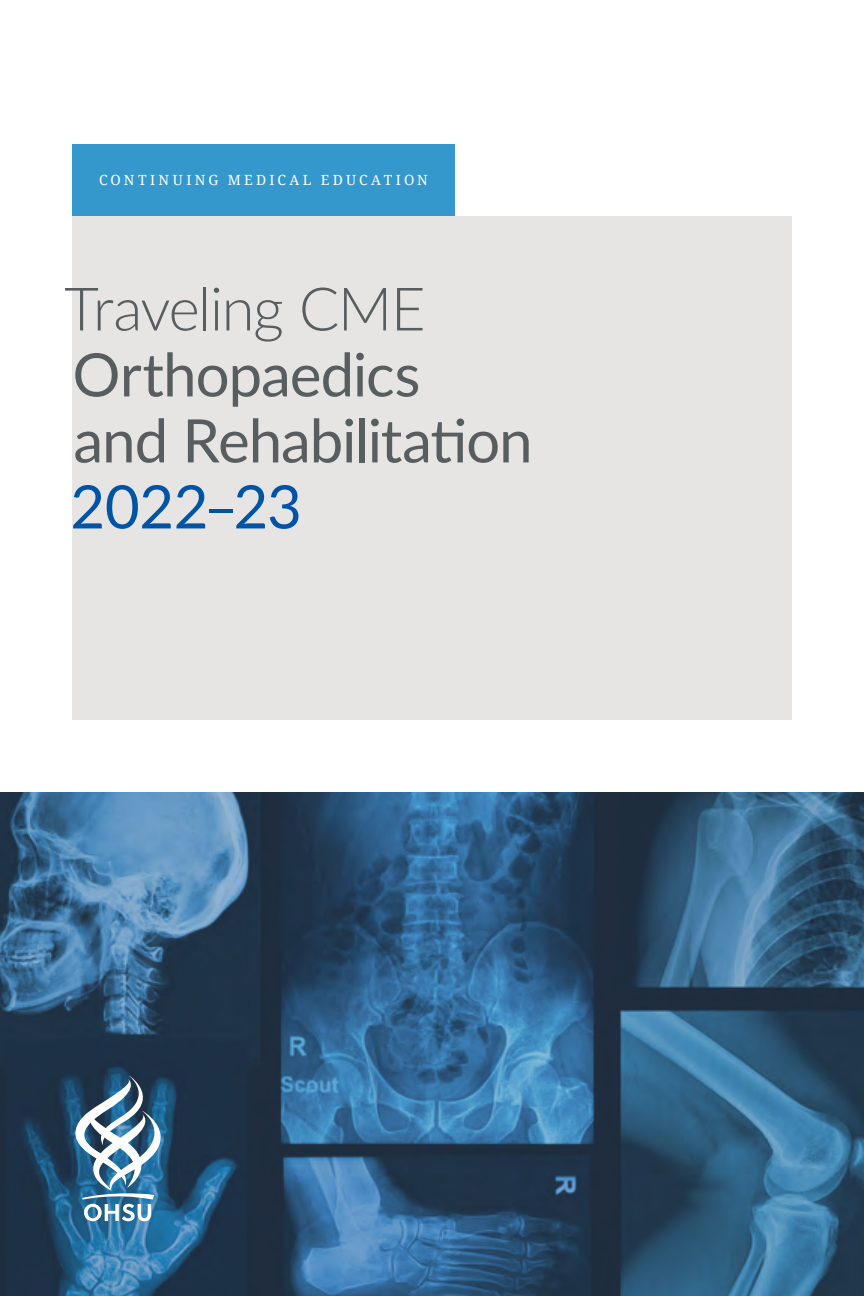
<style>
.page{position:relative;width:864px;height:1296px;background:#fff}
.page>*{position:absolute;margin:0;border:0;box-sizing:border-box;transform-origin:0 0}
.t1{font:60px/66px "Lato";letter-spacing:-.02em;color:#585e60}
.t2{font:300 60px "Lato";letter-spacing:-.025em;color:#585e60}
.t3{font:60px "Lato";color:#0054a6}
.t4{font:14px "Noto Serif";letter-spacing:.235em;color:#fff}
</style>
<div class="page">
<div style="left:72px;top:144px;width:383px;height:72px;background:#3498cc"></div>
<div style="left:72px;top:216px;width:720px;height:504px;background:#e6e5e4"></div>
<svg style="left:0;top:792px;width:864px;height:504px;background:#30597b"></svg>
<svg style="left:76px;top:1076px;width:85px;height:145px"></svg>
<p class="t4" style="left:99px;top:170px;width:330px">CONTINUING MEDICAL EDUCATION</p>
<p class="t2" style="left:64px;top:267px;width:363px">Traveling CME</p>
<p class="t1" style="left:72px;top:339px;width:462px">Orthopaedics<br>and Rehabilitation</p>
<p class="t3" style="left:70px;top:464px;width:233px">2022–23</p>
</div>
